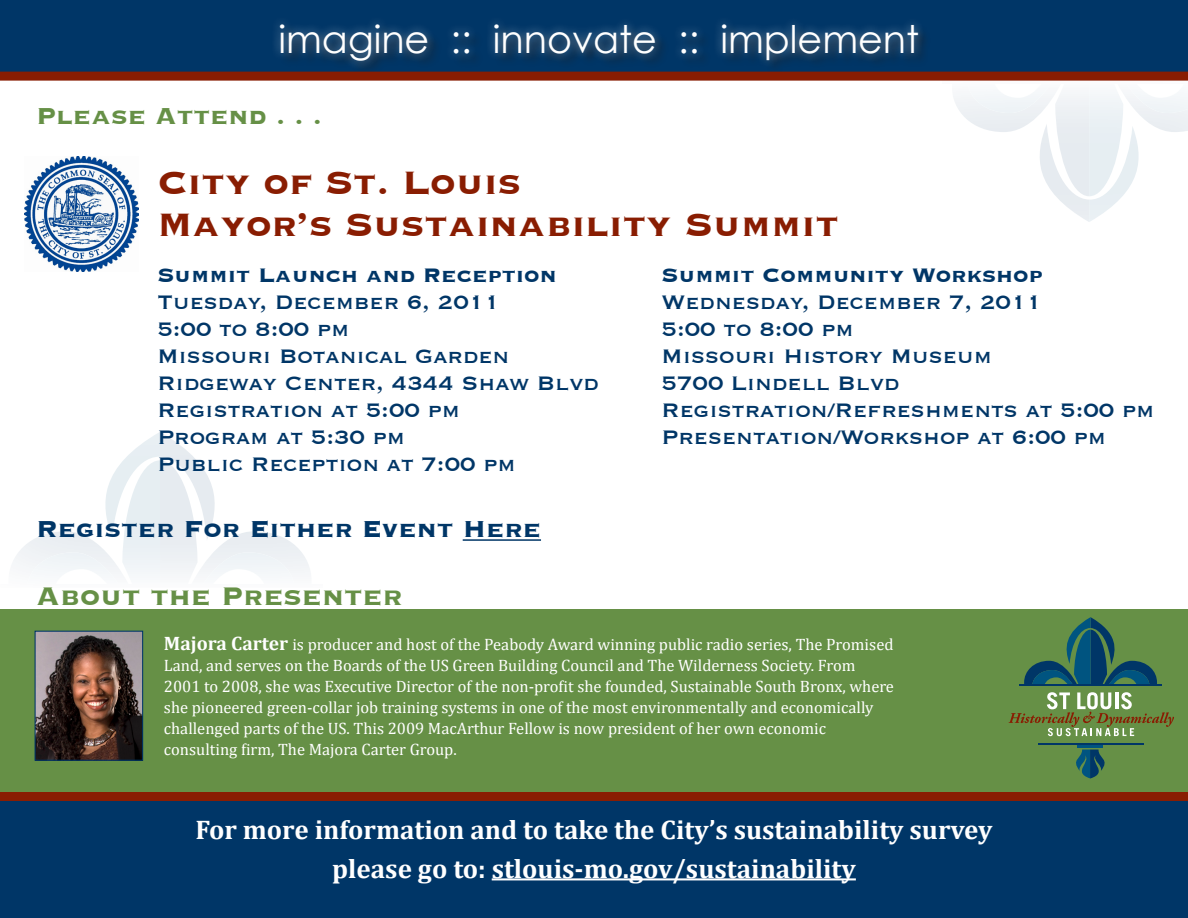
<style>
.page{position:relative;width:1188px;height:918px;background:#fff}
.page>*{position:absolute;margin:0;border:0;box-sizing:border-box;transform-origin:0 0}
.t1{font:700 42px "Copperplate";color:#891d02}
.t2{font:38.1px "Century Gothic";color:#fff}
.t3{font:700 33px "Copperplate";color:#669046}
.t4{font:700 30px "Copperplate";color:#003667}
.t5{font:700 30px "Copperplate";color:#669046}
.t6{font:700 27px/39px "Cambria";color:#fff;text-align:center}
.t7{font:25.35px/27px "Copperplate";color:#003667}
.t8{font:700 25.35px "Copperplate";color:#003667}
.t9{font:16.5px/21px "Cambria";color:#fff}
.s1{font-weight:700;font-size:19.5px}
</style>
<div class="page">
<svg style="left:14px;top:432px;width:296px;height:142px"></svg>
<hr style="left:0;top:584px;width:323px;height:4px;background:#fbfbfc">
<div style="left:0;top:0;width:1188px;height:72px;background:#003667"></div>
<div style="left:279px;top:24px;width:653px;height:52px;background:#231f20;opacity:.75"></div>
<div style="left:271px;top:15px;width:656px;height:55px;background:#fff;opacity:.49"></div>
<div style="left:0;top:609px;width:1188px;height:309px;background:#669046"></div>
<div style="left:0;top:796px;width:1188px;height:122px;background:#003667"></div>
<svg style="left:1076px;top:750px;width:29px;height:28px"></svg>
<hr style="left:1078px;top:744px;width:25px;height:4px;background:#005480">
<svg style="left:1024px;top:617px;width:133px;height:67px"></svg>
<svg style="left:1009px;top:692px;width:165px;height:44px"></svg>
<hr style="left:1019px;top:684px;width:143px;height:2px;background:#003667">
<hr style="left:1038px;top:744px;width:106px;height:1px;background:#003667">
<svg style="left:0;top:72px;width:1188px;height:150px"></svg>
<div style="left:0;top:792px;width:1188px;height:9px;background:#891d02"></div>
<img style="left:25px;top:156px;width:114px;height:115px">
<img style="left:37px;top:633px;width:104px;height:126px">
<div style="left:35px;top:631px;width:108px;height:130px;border:1px solid #003667"></div>
<hr style="left:492px;top:878px;width:364px;height:2px;background:#fff">
<hr style="left:463px;top:539px;width:78px;height:2px;background:#003667">
<p class="t2" style="left:279px;top:16px;width:642px">imagine :: innovate :: implement</p>
<p class="t5" style="left:36px;top:97px;width:287px">Please Attend . . .</p>
<p class="t1" style="left:157px;top:156px;width:365px">City of St. Louis</p>
<p class="t1" style="left:157px;top:198px;width:683px">Mayor’s Sustainability Summit</p>
<p class="t8" style="left:157px;top:259px;width:401px">Summit Launch and Reception</p>
<p class="t7" style="left:157px;top:287px;width:344px">Tuesday, December 6, 2011<br>5:00 to 8:00 pm</p>
<p class="t7" style="left:157px;top:341px;width:443px">Missouri Botanical Garden<br>Ridgeway Center, 4344 Shaw Blvd</p>
<p class="t7" style="left:157px;top:395px;width:304px">Registration at 5:00 pm</p>
<p class="t7" style="left:157px;top:422px;width:249px">Program at 5:30 pm</p>
<p class="t7" style="left:157px;top:449px;width:360px">Public Reception at 7:00 pm</p>
<p class="t4" style="left:36px;top:510px;width:506px">Register For Either Event Here</p>
<p class="t8" style="left:662px;top:259px;width:383px">Summit Community Workshop</p>
<p class="t7" style="left:662px;top:287px;width:382px">Wednesday, December 7, 2011<br>5:00 to 8:00 pm</p>
<p class="t7" style="left:662px;top:341px;width:332px">Missouri History Museum<br>5700 Lindell Blvd</p>
<p class="t7" style="left:662px;top:395px;width:495px">Registration/Refreshments at 5:00 pm</p>
<p class="t7" style="left:662px;top:422px;width:446px">Presentation/Workshop at 6:00 pm</p>
<p class="t3" style="left:36px;top:574px;width:368px">About the Presenter</p>
<p class="t9" style="left:164px;top:634px;width:732px"><span class="s1">Majora Carter</span> is producer and host of the Peabody Award winning public radio series, The Promised Land, and serves on the Boards of the US Green Building Council and The Wilderness Society. From 2001 to 2008, she was Executive Director of the non-profit she founded, Sustainable South Bronx, where she pioneered green-collar job training systems in one of the most environmentally and economically challenged parts of the US. This 2009 MacArthur Fellow is now president of her own economic consulting firm, The Majora Carter Group.</p>
<p class="t6" style="left:196px;top:809px;width:798px">For more information and to take the City’s sustainability survey please go to: stlouis-mo.gov/sustainability</p>
</div>
